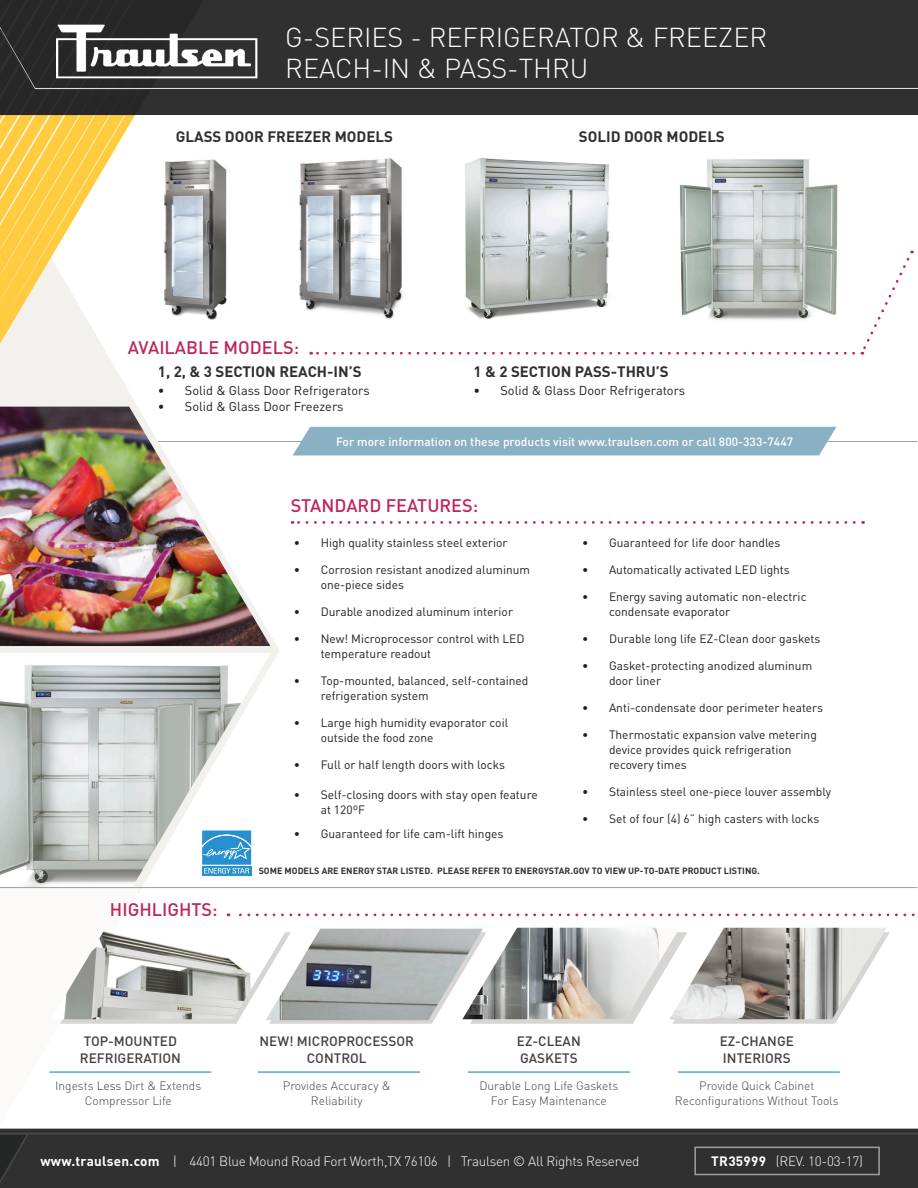
<style>
.page{position:relative;width:918px;height:1188px;background:#fff}
.page>*{position:absolute;margin:0;border:0;box-sizing:border-box;transform-origin:0 0}
.t1{font:300 27px "DIN";color:#fff}
.t2{font:500 18px "DIN";color:#bf2658}
.t3{font:700 15px "DIN";color:#2f302f}
.t4{font:300 13.5px "DIN";letter-spacing:-.02em;color:#fff}
.t5{font:500 13.5px/16.2px "DIN";color:#424140;text-align:center}
.t6{font:12.75px "DIN";color:#231f20}
.t7{font:12px/15px "DIN";color:#231f20}
.t8{font:300 12px/15px "DIN";color:#424140;text-align:center}
.t9{font:500 12px "DIN";color:#fff}
.t10{font:700 9px "DIN";color:#2f302f}
.s1{color:#2f302f}
.s2{font-weight:700}
</style>
<div class="page">
<img style="left:0;top:0;width:918px;height:1188px">
<svg style="left:0;top:27px;width:918px;height:64px"></svg>
<svg style="left:860px;top:251px;width:53px;height:104px"></svg>
<svg style="left:311px;top:352px;width:543px;height:3px"></svg>
<svg style="left:292px;top:521px;width:562px;height:3px"></svg>
<div style="left:293px;top:427px;width:544px;height:28px;background:#8ab0c4"></div>
<div style="left:694px;top:1147px;width:186px;height:28px;border:2px solid #9d9fa2"></div>
<p class="t1" style="left:285px;top:20px;width:483px">G-SERIES - REFRIGERATOR &amp; FREEZER</p>
<p class="t1" style="left:285px;top:52px;width:305px">REACH-IN &amp; PASS-THRU</p>
<p class="t3" style="left:176px;top:127px;width:219px">GLASS DOOR FREEZER MODELS</p>
<p class="t3" style="left:579px;top:127px;width:147px">SOLID DOOR MODELS</p>
<p class="t2" style="left:128px;top:336px;width:173px">AVAILABLE MODELS:</p>
<p class="t3" style="left:158px;top:362px;width:205px">1, 2, &amp; 3 SECTION REACH-IN’S</p>
<p class="t3" style="left:473px;top:362px;width:197px">1 &amp; 2 SECTION PASS-THRU’S</p>
<p class="t6" style="left:158px;top:382px;width:213px">• Solid &amp; Glass Door Refrigerators</p>
<p class="t6" style="left:158px;top:399px;width:187px">• Solid &amp; Glass Door Freezers</p>
<p class="t6" style="left:473px;top:382px;width:213px">• Solid &amp; Glass Door Refrigerators</p>
<p class="t9" style="left:336px;top:434px;width:459px">For more information on these products visit www.traulsen.com or call 800-333-7447</p>
<p class="t2" style="left:291px;top:494px;width:189px">STANDARD FEATURES:</p>
<p class="t7" style="left:294px;top:535px;width:215px">• High quality stainless steel exterior</p>
<p class="t7" style="left:321px;top:562px;width:211px;text-indent:-27px">• Corrosion resistant anodized aluminum one-piece sides</p>
<p class="t7" style="left:294px;top:604px;width:221px">• Durable anodized aluminum interior</p>
<p class="t7" style="left:321px;top:631px;width:205px;text-indent:-27px">• New! Microprocessor control with LED temperature readout</p>
<p class="t7" style="left:321px;top:673px;width:209px;text-indent:-27px">• Top-mounted, balanced, self-contained refrigeration system</p>
<p class="t7" style="left:321px;top:715px;width:189px;text-indent:-27px">• Large high humidity evaporator coil outside the food zone</p>
<p class="t7" style="left:294px;top:757px;width:213px">• Full or half length doors with locks</p>
<p class="t7" style="left:321px;top:787px;width:219px;text-indent:-27px">• Self-closing doors with stay open feature at 120ºF</p>
<p class="t7" style="left:294px;top:826px;width:211px">• Guaranteed for life cam-lift hinges</p>
<p class="t7" style="left:582px;top:535px;width:200px">• Guaranteed for life door handles</p>
<p class="t7" style="left:582px;top:562px;width:209px">• Automatically activated LED lights</p>
<p class="t7" style="left:609px;top:589px;width:199px;text-indent:-27px">• Energy saving automatic non-electric condensate evaporator</p>
<p class="t7" style="left:582px;top:631px;width:240px">• Durable long life EZ-Clean door gaskets</p>
<p class="t7" style="left:609px;top:658px;width:205px;text-indent:-27px">• Gasket-protecting anodized aluminum door liner</p>
<p class="t7" style="left:582px;top:700px;width:243px">• Anti-condensate door perimeter heaters</p>
<p class="t7" style="left:609px;top:727px;width:209px;text-indent:-27px">• Thermostatic expansion valve metering device provides quick refrigeration recovery times</p>
<p class="t7" style="left:582px;top:784px;width:251px">• Stainless steel one-piece louver assembly</p>
<p class="t7" style="left:582px;top:811px;width:239px">• Set of four (4) 6” high casters with locks</p>
<p class="t2" style="left:110px;top:898px;width:109px">HIGHLIGHTS:</p>
<p class="t10" style="left:259px;top:865px;width:503px">SOME MODELS ARE ENERGY STAR LISTED. PLEASE REFER TO ENERGYSTAR.GOV TO VIEW UP-TO-DATE PRODUCT LISTING.</p>
<p class="t5" style="left:84px;top:1033px;width:95px">TOP-MOUNTED</p>
<p class="t5" style="left:80px;top:1049px;width:103px">REFRIGERATION</p>
<p class="t8" style="left:55px;top:1078px;width:148px">Ingests <span class="s1">Less</span> Dirt &amp; Extends<br>Compressor Life</p>
<p class="t5" style="left:260px;top:1033px;width:156px">NEW! MICROPROCESSOR<br>CONTROL</p>
<p class="t8" style="left:283px;top:1078px;width:109px">Provides Accuracy &amp;<br>Reliability</p>
<p class="t5" style="left:517px;top:1033px;width:65px">EZ-CLEAN</p>
<p class="t5" style="left:520px;top:1049px;width:59px">GASKETS</p>
<p class="t8" style="left:479px;top:1078px;width:141px">Durable Long Life Gaskets</p>
<p class="t8" style="left:491px;top:1093px;width:117px">For Easy Maintenance</p>
<p class="t5" style="left:720px;top:1033px;width:76px">EZ-CHANGE</p>
<p class="t5" style="left:723px;top:1049px;width:69px">INTERIORS</p>
<p class="t8" style="left:675px;top:1078px;width:165px">Provide Quick Cabinet<br>Reconfigurations Without Tools</p>
<p class="t4" style="left:40px;top:1153px;width:601px"><span class="s2">www.traulsen.com</span> | 4401 Blue Mound Road Fort Worth,TX 76106 | Traulsen © All Rights Reserved</p>
<p class="t4" style="left:711px;top:1153px;width:153px"><span class="s2">TR35999</span> (REV. 10-03-17)</p>
</div>
